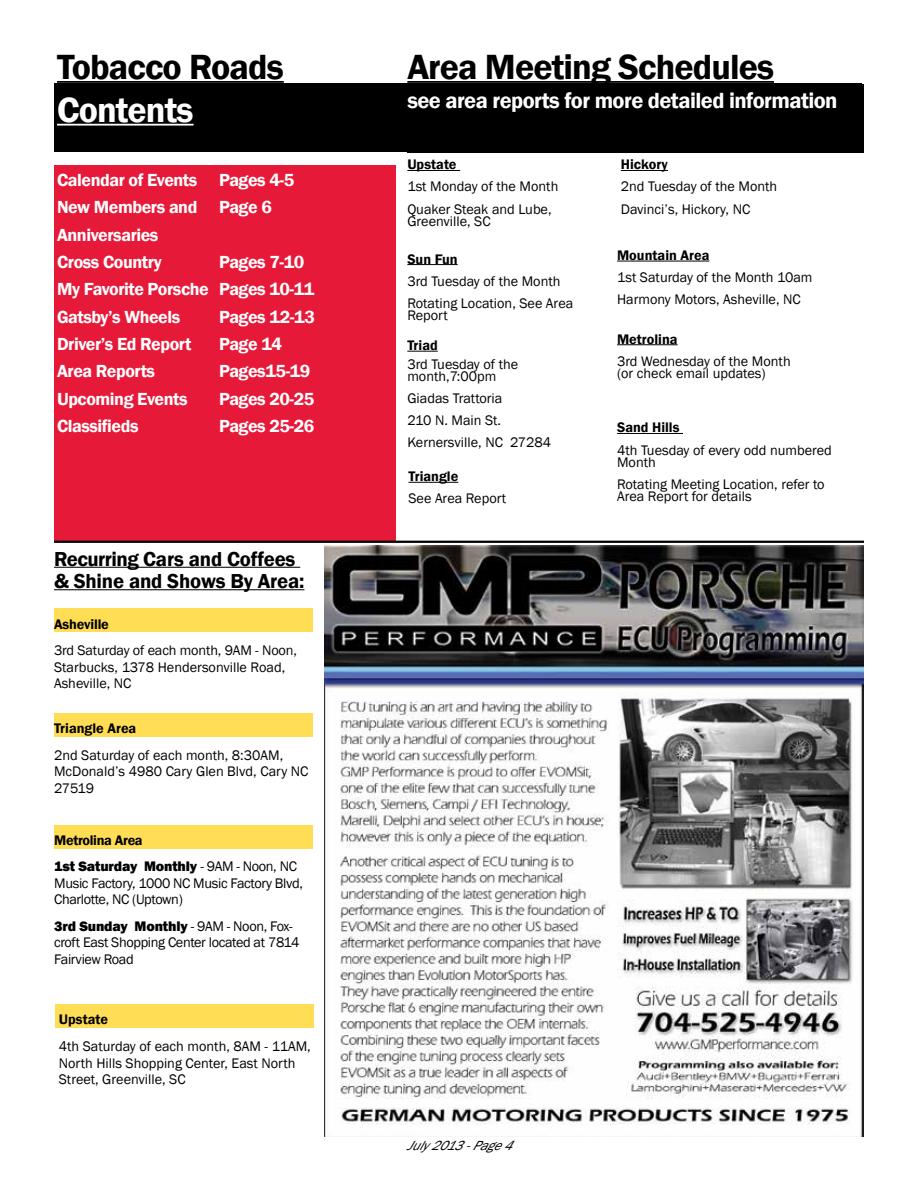
<style>
.page{position:relative;width:918px;height:1188px;background:#fff}
.page>*{position:absolute;margin:0;border:0;box-sizing:border-box;transform-origin:0 0}
.t1{font:600 36px "Franklin Gothic";letter-spacing:-.025em;color:#000}
.t2{font:600 36px "Franklin Gothic";letter-spacing:-.025em;color:#fff}
.t3{font:600 22.5px "Franklin Gothic";letter-spacing:-.025em;color:#fff}
.t4{font:600 20.85px/22.5px "Franklin Gothic";letter-spacing:-.01em;color:#000}
.t5{font:600 18px/27.3px "Franklin Gothic";letter-spacing:-.025em;color:#fff}
.t6{font:14.25px/22px "Franklin Gothic";color:#000}
.t7{font:14.25px/16.5px "Franklin Gothic";letter-spacing:-.025em;color:#000}
.t8{font:600 14.25px "Franklin Gothic";color:#000}
.t9{font:800 14.25px/26.5px "Franklin Gothic";letter-spacing:-.01em;color:#000}
.t10{font:italic 13.5px "Franklin Gothic";color:#000}
.s1{font-weight:600}
.s2{font-weight:400}
.s3{font-weight:800}
</style>
<div class="page">
<div style="left:55px;top:1004px;width:259px;height:24px;background:#fd5"></div>
<div style="left:54px;top:825px;width:259px;height:23px;background:#fd5"></div>
<div style="left:54px;top:609px;width:258px;height:23px;background:#fd5"></div>
<div style="left:54px;top:166px;width:341px;height:375px;background:#e71939"></div>
<div style="left:54px;top:84px;width:808px;height:68px;background:#000"></div>
<hr style="left:57px;top:81px;width:227px;height:2px;background:#000">
<hr style="left:57px;top:124px;width:137px;height:2px;background:#fff">
<div style="left:407px;top:84px;width:457px;height:68px;background:#000"></div>
<hr style="left:407px;top:81px;width:367px;height:2px;background:#000">
<hr style="left:407px;top:170px;width:53px;height:1px;background:#000">
<hr style="left:407px;top:264px;width:51px;height:1px;background:#000">
<hr style="left:407px;top:351px;width:31px;height:1px;background:#000">
<hr style="left:408px;top:482px;width:50px;height:1px;background:#000">
<hr style="left:621px;top:170px;width:47px;height:1px;background:#000">
<hr style="left:617px;top:261px;width:92px;height:1px;background:#000">
<hr style="left:617px;top:344px;width:61px;height:1px;background:#000">
<hr style="left:617px;top:433px;width:66px;height:1px;background:#000">
<hr style="left:54px;top:541px;width:810px;height:2px;background:#000">
<hr style="left:54px;top:567px;width:246px;height:1px;background:#000">
<hr style="left:54px;top:589px;width:250px;height:1px;background:#000">
<img style="left:324px;top:546px;width:539px;height:591px">
<div style="left:54px;top:713px;width:258px;height:23px;background:#fd5"></div>
<h1 class="t1" style="left:57px;top:45px;width:228px">Tobacco Roads</h1>
<h1 class="t2" style="left:57px;top:88px;width:138px">Contents</h1>
<p class="t5" style="left:57px;top:166px;width:239px">Calendar of Events Pages 4-5<br>New Members and Page 6<br>Anniversaries<br>Cross Country</p>
<p class="t5" style="left:57px;top:248px;width:259px;text-indent:162px">Pages 7-10<br>My Favorite Porsche Pages 10-11<br>Gatsby’s Wheels</p>
<p class="t5" style="left:219px;top:303px;width:97px">Pages 12-13</p>
<p class="t5" style="left:57px;top:330px;width:136px">Driver’s Ed Report</p>
<p class="t5" style="left:219px;top:330px;width:65px">Page 14</p>
<p class="t5" style="left:57px;top:358px;width:100px">Area Reports</p>
<p class="t5" style="left:219px;top:358px;width:93px">Pages15-19</p>
<p class="t5" style="left:57px;top:385px;width:132px">Upcoming Events</p>
<p class="t5" style="left:219px;top:385px;width:97px">Pages 20-25</p>
<p class="t5" style="left:57px;top:412px;width:83px">Classifieds</p>
<p class="t5" style="left:219px;top:412px;width:97px">Pages 25-26</p>
<h3 class="t4" style="left:54px;top:548px;width:252px">Recurring Cars and Coffees &amp; Shine and Shows By Area:</h3>
<p class="t8" style="left:54px;top:615px;width:56px">Asheville</p>
<p class="t6" style="left:54px;top:642px;width:244px;line-height:16.5px">3rd Saturday of each month, 9AM - Noon,<br>Starbucks, 1378 Hendersonville Road,<br>Asheville, NC</p>
<p class="t8" style="left:54px;top:719px;width:84px">Triangle Area</p>
<p class="t6" style="left:54px;top:747px;width:256px;line-height:16.5px">2nd Saturday of each month, 8:30AM,<br>McDonald’s 4980 Cary Glen Blvd, Cary NC<br>27519</p>
<p class="t9" style="left:54px;top:827px;width:244px"><span class="s1">Metrolina Area<br></span>1st Saturday Monthly <span class="s2">- 9AM - Noon, NC</span></p>
<p class="t7" style="left:54px;top:875px;width:250px">Music Factory, 1000 NC Music Factory Blvd,<br>Charlotte, NC (Uptown)</p>
<p class="t7" style="left:54px;top:918px;width:247px"><span class="s3">3rd Sunday Monthly</span> - 9AM - Noon, Fox&shy;croft East Shopping Center located at 7814<br>Fairview Road</p>
<p class="t8" style="left:59px;top:1011px;width:51px">Upstate</p>
<p class="t6" style="left:59px;top:1038px;width:254px;line-height:16.5px">4th Saturday of each month, 8AM - 11AM,<br>North Hills Shopping Center, East North<br>Street, Greenville, SC</p>
<h1 class="t1" style="left:407px;top:45px;width:368px">Area Meeting Schedules</h1>
<h2 class="t3" style="left:407px;top:87px;width:432px">see area reports for more detailed information</h2>
<p class="t8" style="left:407px;top:156px;width:51px">Upstate</p>
<p class="t6" style="left:407px;top:176px;width:153px">1st Monday of the Month<br>Quaker Steak and Lube,</p>
<p class="t6" style="left:407px;top:210px;width:85px">Greenville, SC</p>
<p class="t8" style="left:407px;top:250px;width:52px">Sun Fun</p>
<p class="t6" style="left:407px;top:270px;width:167px">3rd Tuesday of the Month<br>Rotating Location, See Area</p>
<p class="t6" style="left:407px;top:304px;width:42px">Report</p>
<p class="t8" style="left:407px;top:337px;width:32px">Triad</p>
<p class="t6" style="left:407px;top:358px;width:112px;line-height:12px">3rd Tuesday of the month,7:00pm</p>
<p class="t6" style="left:407px;top:387px;width:146px">Giadas Trattoria<br>210 N. Main St.<br>Kernersville, NC 27284</p>
<p class="t8" style="left:408px;top:468px;width:51px">Triangle</p>
<p class="t6" style="left:408px;top:488px;width:99px">See Area Report</p>
<p class="t8" style="left:621px;top:156px;width:49px">Hickory</p>
<p class="t6" style="left:621px;top:176px;width:158px">2nd Tuesday of the Month<br>Davinci’s, Hickory, NC</p>
<p class="t8" style="left:617px;top:246px;width:94px">Mountain Area</p>
<p class="t6" style="left:617px;top:267px;width:197px">1st Saturday of the Month 10am<br>Harmony Motors, Asheville, NC</p>
<p class="t8" style="left:617px;top:330px;width:62px">Metrolina</p>
<p class="t6" style="left:617px;top:355px;width:175px;line-height:12px">3rd Wednesday of the Month (or check email updates)</p>
<p class="t8" style="left:617px;top:419px;width:64px">Sand Hills</p>
<p class="t6" style="left:617px;top:444px;width:216px;line-height:12px">4th Tuesday of every odd numbered<br>Month</p>
<p class="t6" style="left:617px;top:478px;width:209px;line-height:12px">Rotating Meeting Location, refer to<br>Area Report for details</p>
<p class="t10" style="left:406px;top:1137px;width:117px">July2013-Page4</p>
</div>
